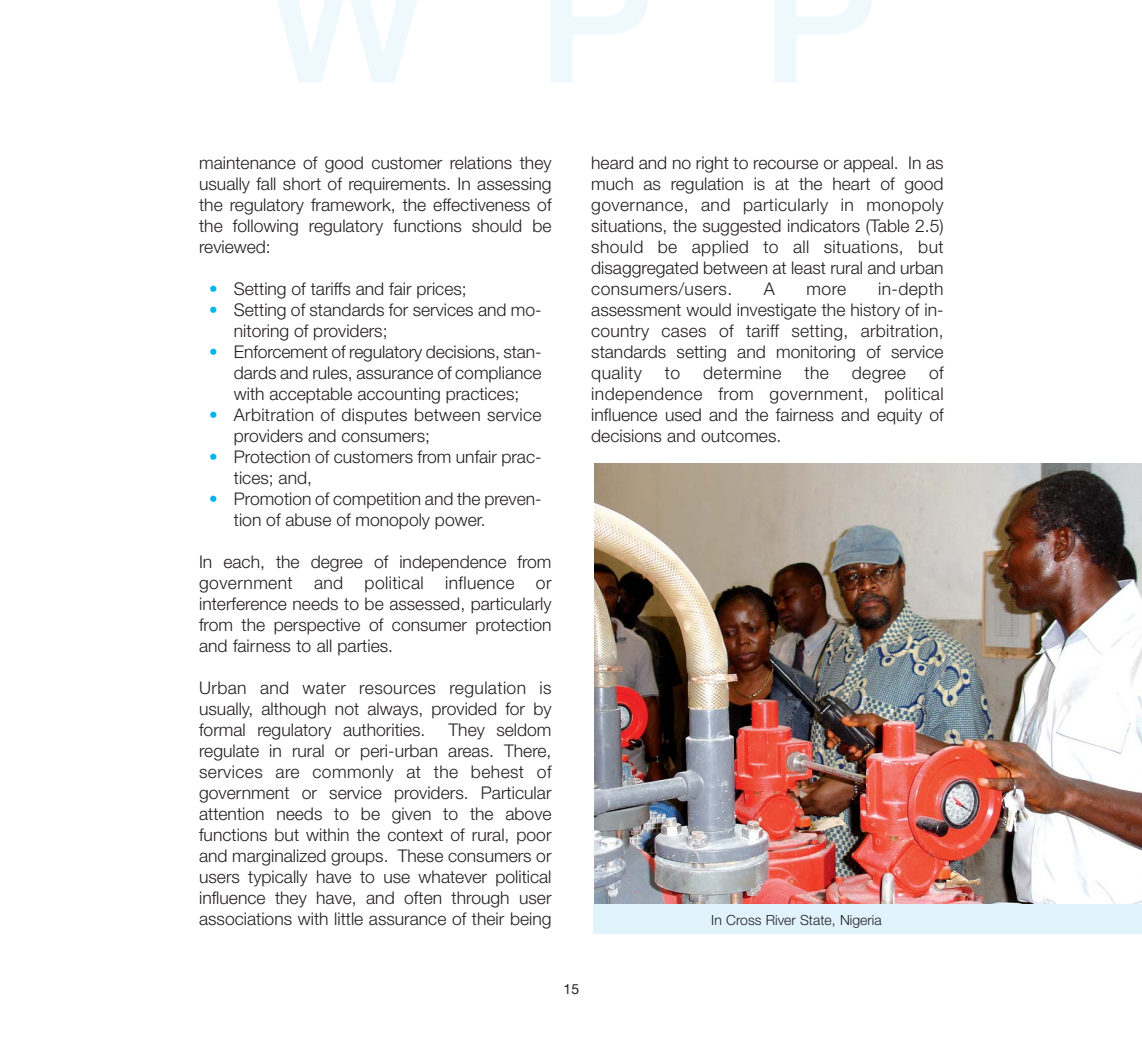
<style>
.page{position:relative;width:1142px;height:1043px;background:#fff}
.page>*{position:absolute;margin:0;border:0;box-sizing:border-box;transform-origin:0 0}
.t1{font:300 17.5px/21px "Helvetica Neue";color:#231f20;text-align:justify}
.t2{font:300 17.5px/21px "Helvetica Neue";letter-spacing:.02em;color:#231f20}
.t3{font:300 14px "Helvetica Neue";color:#231f20}
.t4{font:14px "Helvetica Neue";color:#231f20}
.s1{color:#00b5ef}
</style>
<div class="page">
<div style="left:271px;top:0;width:601px;height:82px;background:linear-gradient(to right,#f9fcfe,#fdfeff)"></div>
<img style="left:595px;top:464px;width:546px;height:440px">
<div style="left:593px;top:904px;width:548px;height:29px;background:#e1f4fd"></div>
<p class="t1" style="left:199px;top:154px;width:354px">maintenance of good customer relations they usually fall short of requirements. In assessing the regulatory framework, the effectiveness of the following regulatory functions should be reviewed:</p>
<p class="t1" style="left:209px;top:280px;width:259px"><span class="s1">•</span> Setting of tariffs and fair prices;</p>
<p class="t1" style="left:234px;top:301px;width:309px;text-indent:-25px"><span class="s1">•</span> Setting of standards for services and mo&shy;nitoring of providers;</p>
<p class="t1" style="left:234px;top:343px;width:309px;text-indent:-25px"><span class="s1">•</span> Enforcement of regulatory decisions, stan&shy;dards and rules, assurance of compliance with acceptable accounting practices;</p>
<p class="t2" style="left:234px;top:406px;width:309px;text-indent:-25px"><span class="s1">•</span> Arbitration of disputes between service providers and consumers;</p>
<p class="t1" style="left:234px;top:448px;width:309px;text-indent:-25px"><span class="s1">•</span> Protection of customers from unfair prac&shy;tices; and,</p>
<p class="t1" style="left:234px;top:490px;width:309px;text-indent:-25px"><span class="s1">•</span> Promotion of competition and the preven&shy;tion of abuse of monopoly power.</p>
<p class="t1" style="left:199px;top:553px;width:354px">In each, the degree of independence from government and political influence or interference needs to be assessed, particularly from the perspective of consumer protection and fairness to all parties.</p>
<p class="t1" style="left:199px;top:679px;width:354px">Urban and water resources regulation is usually, although not always, provided for by formal regulatory authorities.</p>
<p class="t1" style="left:199px;top:721px;width:354px;text-indent:249px">They seldom regulate in rural or peri-urban areas. There, services are commonly at the behest of government or service providers. Particular attention needs to be given to the above functions but within the context of rural, poor and marginalized groups. These consumers or users typically have to use whatever political influence they have, and often through user associations with little assurance of their being</p>
<p class="t1" style="left:591px;top:154px;width:354px">heard and no right to recourse or appeal. In as much as regulation is at the heart of good governance, and particularly in monopoly situations, the suggested indicators (Table 2.5) should be applied to all situations, but disaggregated between at least rural and urban consumers/users.</p>
<p class="t1" style="left:591px;top:280px;width:354px;text-indent:287px">in-depth assessment would investigate the history of in&shy;country cases of tariff setting, arbitration, standards setting and monitoring of service quality</p>
<p class="t1" style="left:763px;top:280px;width:13px">A</p>
<p class="t1" style="left:806px;top:280px;width:41px">more</p>
<p class="t1" style="left:591px;top:364px;width:354px;text-indent:338px">of independence from government, political influence used and the fairness and equity of decisions and outcomes.</p>
<p class="t1" style="left:664px;top:364px;width:17px">to</p>
<p class="t2" style="left:703px;top:364px;width:80px">determine</p>
<p class="t1" style="left:804px;top:364px;width:26px">the</p>
<p class="t1" style="left:851px;top:364px;width:56px">degree</p>
<p class="t3" style="left:711px;top:915px;width:172px">In Cross River State, Nigeria</p>
<p class="t4" style="left:563px;top:984px;width:17px">15</p>
</div>
